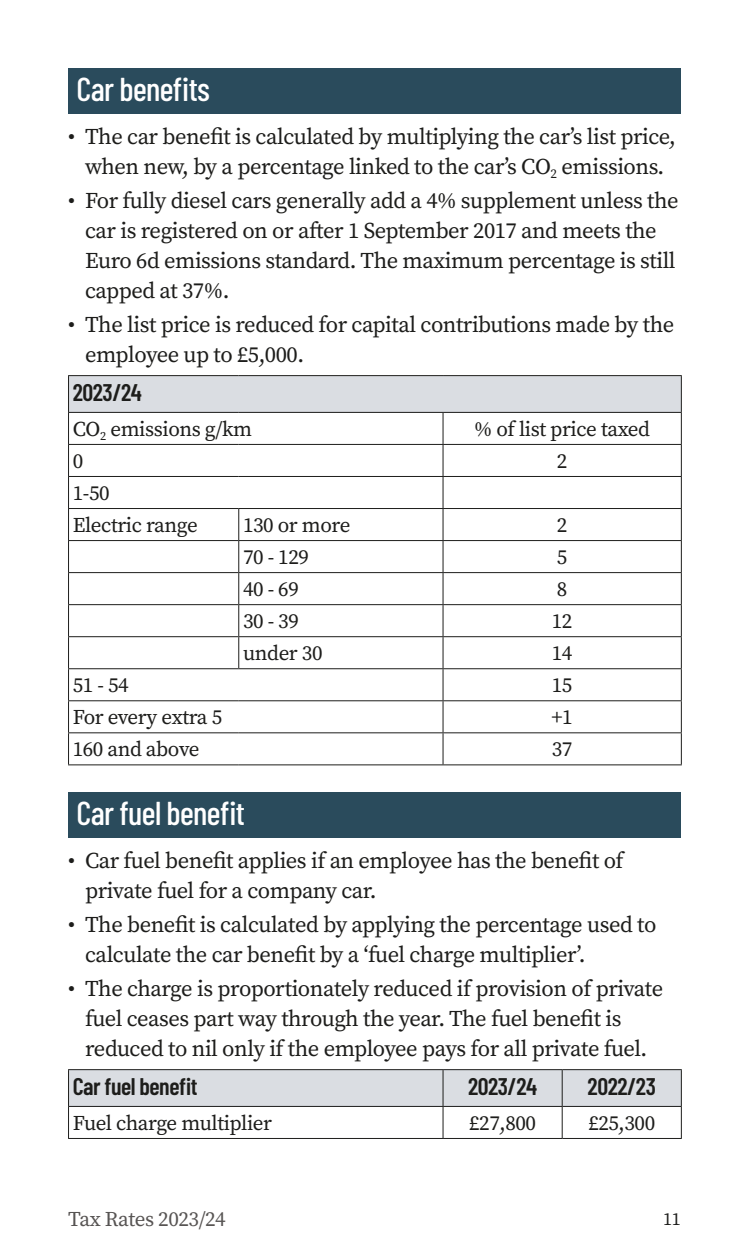
<style>
.page{position:relative;width:749px;height:1259px;background:#fff}
.page>*{position:absolute;margin:0;border:0;box-sizing:border-box;transform-origin:0 0}
.t1{font:500 33px "Barlow Condensed";letter-spacing:-.02em;color:#fff}
.t2{font:600 24px "Barlow Condensed";letter-spacing:-.02em;color:#1d1d1b}
.t3{font:22.5px/30px "Source Serif Pro";letter-spacing:-.02em;color:#1d1d1b}
.t4{font:21px/32.1px "Source Serif Pro";letter-spacing:-.02em;color:#1d1d1b}
.t5{font:21px "Source Serif Pro";letter-spacing:-.02em;color:#575453}
.t6{font:18px "Source Serif Pro";color:#1d1d1b}
</style>
<div class="page">
<div style="left:68px;top:68px;width:612px;height:46px;background:#2a4b5c"></div>
<div style="left:68px;top:792px;width:612px;height:45px;background:#2a4b5c"></div>
<div style="left:68px;top:375px;width:613px;height:37px;background:#dadde2"></div>
<hr style="left:680px;top:376px;width:1px;height:36px;background:#1d1d1b">
<hr style="left:442px;top:413px;width:1px;height:31px;background:#1d1d1b">
<hr style="left:680px;top:413px;width:1px;height:31px;background:#1d1d1b">
<hr style="left:68px;top:444px;width:171px;height:1px;background:#1d1d1b">
<hr style="left:239px;top:444px;width:204px;height:1px;background:#1d1d1b">
<hr style="left:443px;top:444px;width:238px;height:1px;background:#1d1d1b">
<hr style="left:442px;top:445px;width:1px;height:31px;background:#1d1d1b">
<hr style="left:680px;top:445px;width:1px;height:31px;background:#1d1d1b">
<hr style="left:68px;top:476px;width:171px;height:1px;background:#1d1d1b">
<hr style="left:239px;top:476px;width:204px;height:1px;background:#1d1d1b">
<hr style="left:443px;top:476px;width:238px;height:1px;background:#1d1d1b">
<hr style="left:442px;top:477px;width:1px;height:31px;background:#1d1d1b">
<hr style="left:680px;top:477px;width:1px;height:31px;background:#1d1d1b">
<hr style="left:68px;top:508px;width:171px;height:1px;background:#1d1d1b">
<hr style="left:239px;top:508px;width:204px;height:1px;background:#1d1d1b">
<hr style="left:238px;top:509px;width:1px;height:31px;background:#1d1d1b">
<hr style="left:443px;top:508px;width:238px;height:1px;background:#1d1d1b">
<hr style="left:442px;top:509px;width:1px;height:31px;background:#1d1d1b">
<hr style="left:680px;top:509px;width:1px;height:31px;background:#1d1d1b">
<hr style="left:68px;top:540px;width:171px;height:1px;background:#1d1d1b">
<hr style="left:239px;top:540px;width:204px;height:1px;background:#1d1d1b">
<hr style="left:238px;top:541px;width:1px;height:31px;background:#1d1d1b">
<hr style="left:443px;top:540px;width:238px;height:1px;background:#1d1d1b">
<hr style="left:442px;top:541px;width:1px;height:31px;background:#1d1d1b">
<hr style="left:680px;top:541px;width:1px;height:31px;background:#1d1d1b">
<hr style="left:68px;top:572px;width:171px;height:1px;background:#1d1d1b">
<hr style="left:239px;top:572px;width:204px;height:1px;background:#1d1d1b">
<hr style="left:238px;top:573px;width:1px;height:31px;background:#1d1d1b">
<hr style="left:443px;top:572px;width:238px;height:1px;background:#1d1d1b">
<hr style="left:442px;top:573px;width:1px;height:31px;background:#1d1d1b">
<hr style="left:680px;top:573px;width:1px;height:31px;background:#1d1d1b">
<hr style="left:68px;top:604px;width:171px;height:1px;background:#1d1d1b">
<hr style="left:239px;top:604px;width:204px;height:1px;background:#1d1d1b">
<hr style="left:238px;top:605px;width:1px;height:31px;background:#1d1d1b">
<hr style="left:443px;top:604px;width:238px;height:1px;background:#1d1d1b">
<hr style="left:442px;top:605px;width:1px;height:31px;background:#1d1d1b">
<hr style="left:680px;top:605px;width:1px;height:31px;background:#1d1d1b">
<hr style="left:68px;top:636px;width:171px;height:1px;background:#1d1d1b">
<hr style="left:239px;top:636px;width:204px;height:1px;background:#1d1d1b">
<hr style="left:238px;top:637px;width:1px;height:31px;background:#1d1d1b">
<hr style="left:443px;top:636px;width:238px;height:1px;background:#1d1d1b">
<hr style="left:442px;top:637px;width:1px;height:31px;background:#1d1d1b">
<hr style="left:680px;top:637px;width:1px;height:31px;background:#1d1d1b">
<hr style="left:68px;top:668px;width:171px;height:1px;background:#1d1d1b">
<hr style="left:239px;top:668px;width:204px;height:1px;background:#1d1d1b">
<hr style="left:443px;top:668px;width:238px;height:1px;background:#1d1d1b">
<hr style="left:442px;top:669px;width:1px;height:31px;background:#1d1d1b">
<hr style="left:680px;top:669px;width:1px;height:31px;background:#1d1d1b">
<hr style="left:68px;top:700px;width:171px;height:1px;background:#1d1d1b">
<hr style="left:239px;top:700px;width:204px;height:1px;background:#1d1d1b">
<hr style="left:443px;top:700px;width:238px;height:1px;background:#1d1d1b">
<hr style="left:442px;top:701px;width:1px;height:31px;background:#1d1d1b">
<hr style="left:680px;top:701px;width:1px;height:31px;background:#1d1d1b">
<hr style="left:68px;top:732px;width:171px;height:1px;background:#1d1d1b">
<hr style="left:239px;top:732px;width:204px;height:1px;background:#1d1d1b">
<hr style="left:68px;top:764px;width:171px;height:1px;background:#1d1d1b">
<hr style="left:239px;top:764px;width:204px;height:1px;background:#1d1d1b">
<hr style="left:443px;top:732px;width:238px;height:1px;background:#1d1d1b">
<hr style="left:442px;top:733px;width:1px;height:31px;background:#1d1d1b">
<hr style="left:680px;top:733px;width:1px;height:31px;background:#1d1d1b">
<hr style="left:443px;top:764px;width:238px;height:1px;background:#1d1d1b">
<hr style="left:68px;top:375px;width:171px;height:1px;background:#1d1d1b">
<hr style="left:68px;top:376px;width:1px;height:36px;background:#1d1d1b">
<hr style="left:239px;top:375px;width:204px;height:1px;background:#1d1d1b">
<hr style="left:443px;top:375px;width:238px;height:1px;background:#1d1d1b">
<hr style="left:68px;top:412px;width:171px;height:1px;background:#1d1d1b">
<hr style="left:239px;top:412px;width:204px;height:1px;background:#1d1d1b">
<hr style="left:443px;top:412px;width:238px;height:1px;background:#1d1d1b">
<hr style="left:68px;top:413px;width:1px;height:31px;background:#1d1d1b">
<hr style="left:68px;top:445px;width:1px;height:31px;background:#1d1d1b">
<hr style="left:68px;top:477px;width:1px;height:31px;background:#1d1d1b">
<hr style="left:68px;top:509px;width:1px;height:31px;background:#1d1d1b">
<hr style="left:68px;top:541px;width:1px;height:31px;background:#1d1d1b">
<hr style="left:68px;top:573px;width:1px;height:31px;background:#1d1d1b">
<hr style="left:68px;top:605px;width:1px;height:31px;background:#1d1d1b">
<hr style="left:68px;top:637px;width:1px;height:31px;background:#1d1d1b">
<hr style="left:68px;top:669px;width:1px;height:31px;background:#1d1d1b">
<hr style="left:68px;top:701px;width:1px;height:31px;background:#1d1d1b">
<hr style="left:68px;top:733px;width:1px;height:31px;background:#1d1d1b">
<div style="left:69px;top:1070px;width:611px;height:36px;background:#dadde2"></div>
<hr style="left:561px;top:1070px;width:1px;height:36px;background:#1d1d1b">
<hr style="left:442px;top:1070px;width:1px;height:36px;background:#1d1d1b">
<hr style="left:680px;top:1070px;width:1px;height:36px;background:#1d1d1b">
<hr style="left:68px;top:1106px;width:375px;height:1px;background:#1d1d1b">
<hr style="left:562px;top:1106px;width:119px;height:1px;background:#1d1d1b">
<hr style="left:561px;top:1107px;width:1px;height:31px;background:#1d1d1b">
<hr style="left:443px;top:1106px;width:119px;height:1px;background:#1d1d1b">
<hr style="left:442px;top:1107px;width:1px;height:31px;background:#1d1d1b">
<hr style="left:680px;top:1107px;width:1px;height:31px;background:#1d1d1b">
<hr style="left:68px;top:1069px;width:375px;height:1px;background:#1d1d1b">
<hr style="left:68px;top:1070px;width:1px;height:36px;background:#1d1d1b">
<hr style="left:443px;top:1069px;width:119px;height:1px;background:#1d1d1b">
<hr style="left:562px;top:1069px;width:119px;height:1px;background:#1d1d1b">
<hr style="left:68px;top:1107px;width:1px;height:31px;background:#1d1d1b">
<hr style="left:68px;top:1138px;width:375px;height:1px;background:#1d1d1b">
<hr style="left:443px;top:1138px;width:119px;height:1px;background:#1d1d1b">
<hr style="left:562px;top:1138px;width:119px;height:1px;background:#1d1d1b">
<h1 class="t1" style="left:77px;top:66px;width:135px">Car benefits</h1>
<p class="t3" style="left:68px;top:121px;width:609px;text-align:center">• The car benefit is calculated by multiplying the car’s list price, when new, by a percentage linked to the car’s CO<sub>2</sub> emissions.</p>
<p class="t3" style="left:85px;top:186px;width:595px;text-indent:-17px">• For fully diesel cars generally add a 4% supplement unless the car is registered on or after 1 September 2017 and meets the Euro 6d emissions standard. The maximum percentage is still capped at 37%.</p>
<p class="t3" style="left:85px;top:310px;width:590px;text-indent:-17px">• The list price is reduced for capital contributions made by the employee up to £5,000.</p>
<p class="t2" style="left:73px;top:375px;width:71px">2023/24</p>
<p class="t4" style="left:73px;top:413px;width:181px">CO<sub>2</sub> emissions g/km</p>
<p class="t4" style="left:474px;top:413px;width:177px">% of list price taxed</p>
<p class="t4" style="left:73px;top:445px;width:12px">0</p>
<p class="t4" style="left:556px;top:445px;width:12px">2</p>
<p class="t4" style="left:73px;top:477px;width:126px">1-50<br>Electric range</p>
<p class="t4" style="left:243px;top:509px;width:109px">130 or more</p>
<p class="t4" style="left:556px;top:509px;width:12px">2</p>
<p class="t4" style="left:243px;top:541px;width:67px">70 - 129</p>
<p class="t4" style="left:556px;top:541px;width:12px">5</p>
<p class="t4" style="left:243px;top:573px;width:57px">40 - 69</p>
<p class="t4" style="left:556px;top:573px;width:12px">8</p>
<p class="t4" style="left:243px;top:605px;width:57px">30 - 39</p>
<p class="t4" style="left:551px;top:605px;width:22px">12</p>
<p class="t4" style="left:243px;top:637px;width:81px">under 30</p>
<p class="t4" style="left:551px;top:637px;width:22px">14</p>
<p class="t4" style="left:73px;top:669px;width:57px">51 - 54</p>
<p class="t4" style="left:551px;top:669px;width:22px">15</p>
<p class="t4" style="left:73px;top:701px;width:151px">For every extra 5</p>
<p class="t4" style="left:551px;top:701px;width:23px">+1</p>
<p class="t4" style="left:73px;top:733px;width:128px">160 and above</p>
<p class="t4" style="left:551px;top:733px;width:22px">37</p>
<h1 class="t1" style="left:77px;top:789px;width:170px">Car fuel benefit</h1>
<p class="t3" style="left:85px;top:845px;width:539px;text-indent:-17px">• Car fuel benefit applies if an employee has the benefit of private fuel for a company car.</p>
<p class="t3" style="left:85px;top:909px;width:572px;text-indent:-17px">• The benefit is calculated by applying the percentage used to calculate the car benefit by a ‘fuel charge multiplier’.</p>
<p class="t3" style="left:85px;top:974px;width:579px;text-indent:-17px">• The charge is proportionately reduced if provision of private fuel ceases part way through the year. The fuel benefit is reduced to nil only if the employee pays for all private fuel.</p>
<p class="t2" style="left:73px;top:1069px;width:126px">Car fuel benefit</p>
<p class="t2" style="left:468px;top:1069px;width:71px">2023/24</p>
<p class="t2" style="left:587px;top:1069px;width:70px">2022/23</p>
<p class="t4" style="left:73px;top:1107px;width:201px">Fuel charge multiplier</p>
<p class="t4" style="left:469px;top:1107px;width:68px">£27,800</p>
<p class="t4" style="left:588px;top:1107px;width:68px">£25,300</p>
<p class="t5" style="left:68px;top:1205px;width:159px">Tax Rates 2023/24</p>
<p class="t6" style="left:663px;top:1206px;width:19px">11</p>
</div>
